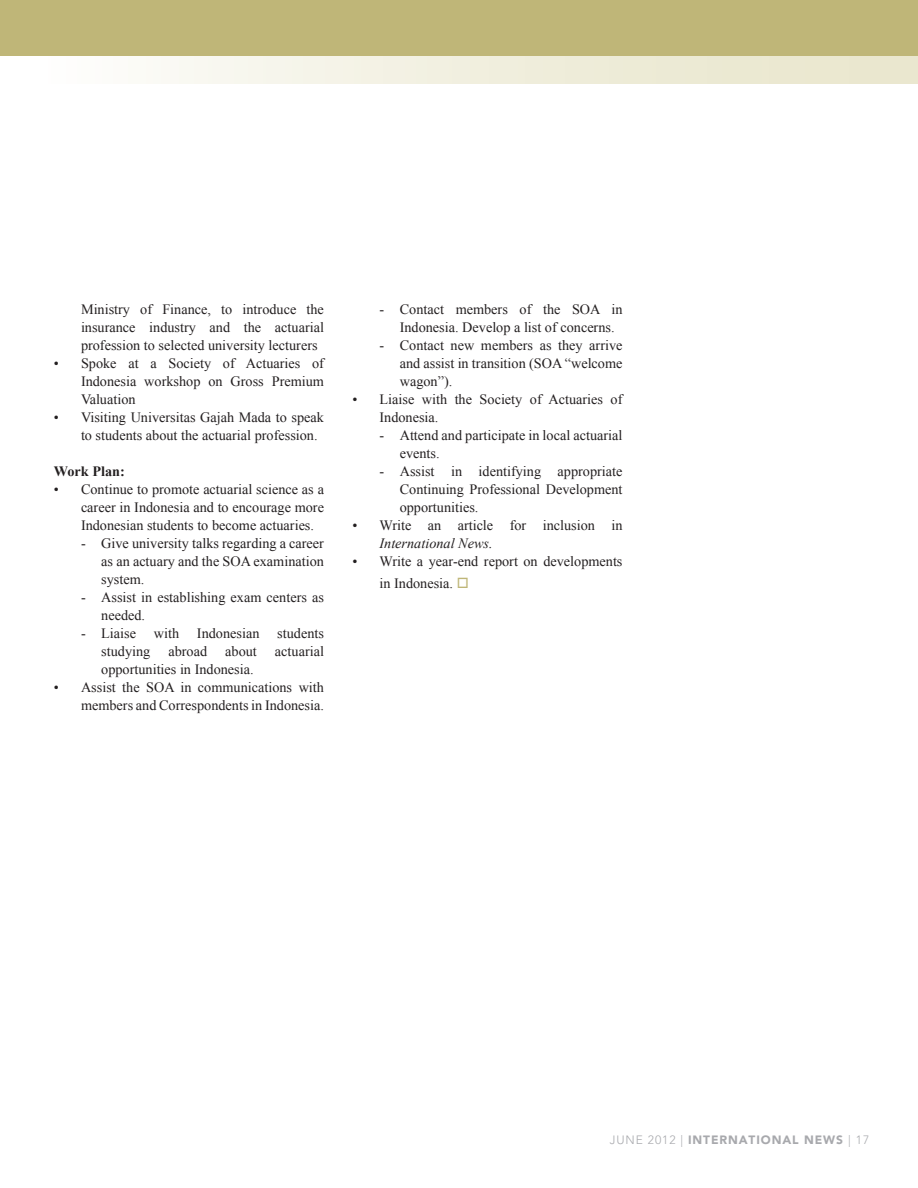
<style>
.page{position:relative;width:918px;height:1188px;background:#fff}
.page>*{position:absolute;margin:0;border:0;box-sizing:border-box;transform-origin:0 0}
.t1{font:14.25px/18px "Times New Roman";color:#231f20}
.t2{font:italic 14.25px "Times New Roman";color:#231f20}
.t3{font:700 14.25px "Times New Roman";color:#231f20}
.t4{font:900 12px "Avenir";letter-spacing:.075em;color:#a8a9ad}
.s1{color:#bfb678}
.s2{font-weight:300}
</style>
<div class="page">
<div style="left:0;top:0;width:918px;height:57px;background:#bfb678"></div>
<div style="left:0;top:57px;width:918px;height:26px;background:linear-gradient(to right,#fefefd,#e7e4c8)"></div>
<p class="t1" style="left:81px;top:300px;width:245px;text-align:justify">Ministry of Finance, to introduce the insurance industry and the actuarial profession to selected university lecturers</p>
<p class="t1" style="left:81px;top:354px;width:245px;text-align:justify;text-indent:-27px">• Spoke at a Society of Actuaries of Indonesia workshop on Gross Premium Valuation</p>
<p class="t1" style="left:81px;top:408px;width:245px;text-indent:-27px">• Visiting Universitas Gajah Mada to speak to students about the actuarial profession.</p>
<p class="t3" style="left:54px;top:462px;width:72px">Work Plan:</p>
<p class="t1" style="left:81px;top:480px;width:245px;text-align:justify;text-indent:-27px">• Continue to promote actuarial science as a career in Indonesia and to encourage more Indonesian students to become actuaries.</p>
<p class="t1" style="left:101px;top:534px;width:224px;text-align:justify;text-indent:-20px">- Give university talks regarding a career as an actuary and the SOA examination system.</p>
<p class="t1" style="left:101px;top:588px;width:224px;text-indent:-20px">- Assist in establishing exam centers as needed.</p>
<p class="t1" style="left:101px;top:624px;width:224px;text-indent:-20px">- Liaise with Indonesian students studying</p>
<p class="t1" style="left:168px;top:642px;width:40px">abroad</p>
<p class="t1" style="left:225px;top:642px;width:33px">about</p>
<p class="t1" style="left:275px;top:642px;width:51px">actuarial</p>
<p class="t1" style="left:101px;top:660px;width:154px">opportunities in Indonesia.</p>
<p class="t1" style="left:54px;top:678px;width:272px;text-align:right">• Assist the SOA in communications with members and Correspondents in Indonesia.</p>
<p class="t1" style="left:400px;top:300px;width:224px;text-indent:-20px">- Contact members of the SOA in<br>Indonesia. Develop a list of concerns.</p>
<p class="t1" style="left:400px;top:336px;width:224px;text-align:justify;text-indent:-20px">- Contact new members as they arrive and assist in transition (SOA “welcome wagon”).</p>
<p class="t1" style="left:380px;top:390px;width:245px;text-indent:-27px">• Liaise with the Society of Actuaries of<br>Indonesia.</p>
<p class="t1" style="left:400px;top:426px;width:224px;text-indent:-20px">- Attend and participate in local actuarial events.</p>
<p class="t1" style="left:400px;top:462px;width:224px;text-align:justify;text-indent:-20px">- Assist in identifying appropriate Continuing Professional Development opportunities.</p>
<p class="t1" style="left:352px;top:516px;width:272px">• Write an article for inclusion in</p>
<p class="t2" style="left:380px;top:534px;width:115px">International News.</p>
<p class="t1" style="left:380px;top:551px;width:245px;line-height:21.6px;text-indent:-27px">• Write a year-end report on developments in Indonesia. <span class="s1">□</span></p>
<p class="t4" style="left:610px;top:1132px;width:261px"><span class="s2">JUNE 2012 |</span> INTERNATIONAL NEWS <span class="s2">| 17</span></p>
</div>
